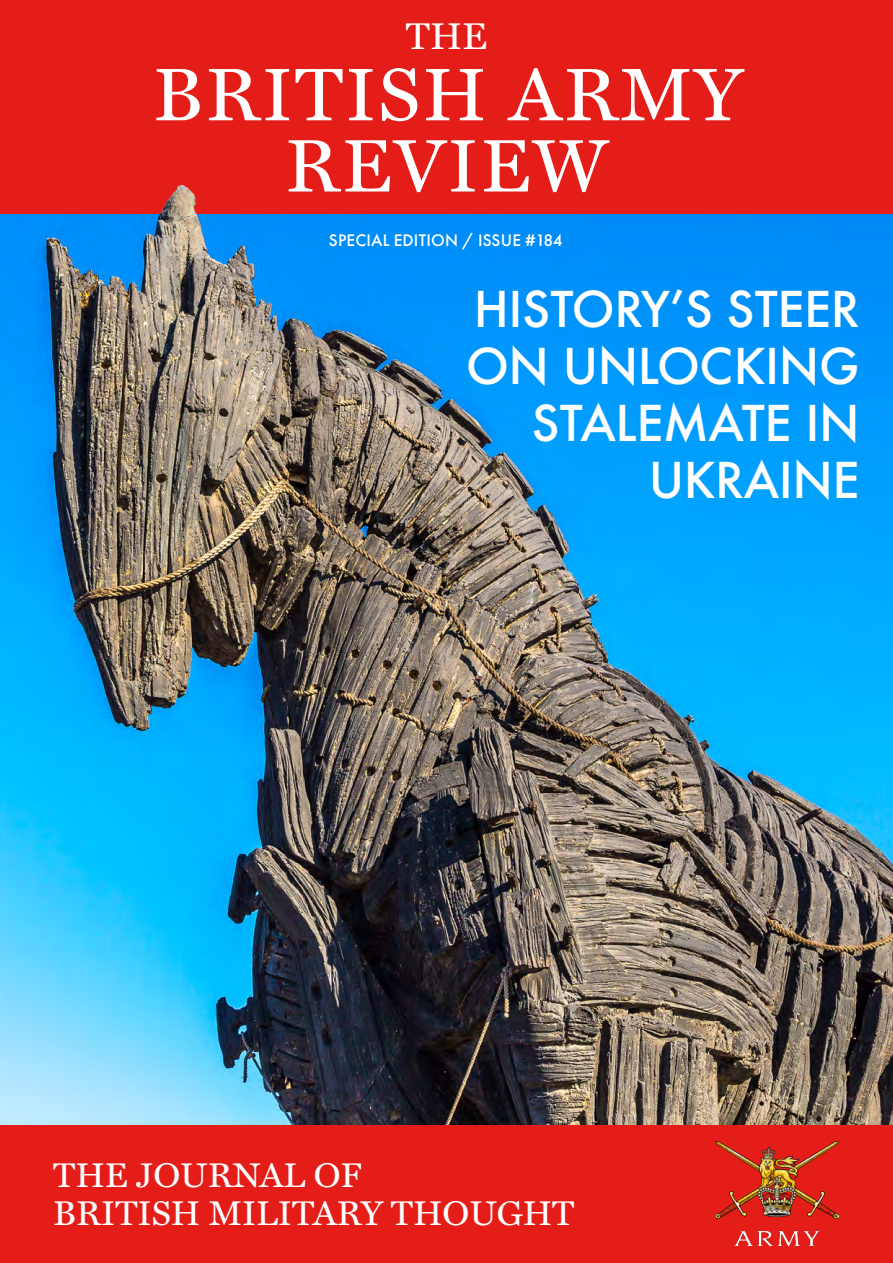
<style>
.page{position:relative;width:893px;height:1263px;background:#fff}
.page>*{position:absolute;margin:0;border:0;box-sizing:border-box;transform-origin:0 0}
.t1{font:75px "Miller Text";letter-spacing:.03em;color:#fff}
.t2{font:500 48px/57px "Futura";letter-spacing:-.01em;color:#fff;text-align:right}
.t3{font:37.5px "Miller Text";color:#fff}
.t4{font:34.5px/37.5px "Miller Text";color:#fff}
.t5{font:500 17.4px "Futura PT";letter-spacing:.01em;color:#fff}
</style>
<div class="page">
<div style="left:0;top:0;width:893px;height:215px;background:#e41d18"></div>
<div style="left:0;top:1124px;width:893px;height:139px;background:#e41d18"></div>
<img style="left:716px;top:1141px;width:122px;height:105px">
<img style="left:0;top:185px;width:893px;height:940px">
<p class="t3" style="left:406px;top:7px;width:83px">THE</p>
<h1 class="t1" style="left:153px;top:35px;width:590px">BRITISH ARMY</h1>
<h1 class="t1" style="left:285px;top:107px;width:324px">REVIEW</h1>
<p class="t5" style="left:329px;top:230px;width:235px">SPECIAL EDITION / ISSUE #184</p>
<p class="t2" style="left:466px;top:280px;width:395px">HISTORY’S STEER<br>ON UNLOCKING<br>STALEMATE IN<br>UKRAINE</p>
<p class="t4" style="left:53px;top:1154px;width:523px">THE JOURNAL OF<br>BRITISH MILITARY THOUGHT</p>
</div>
